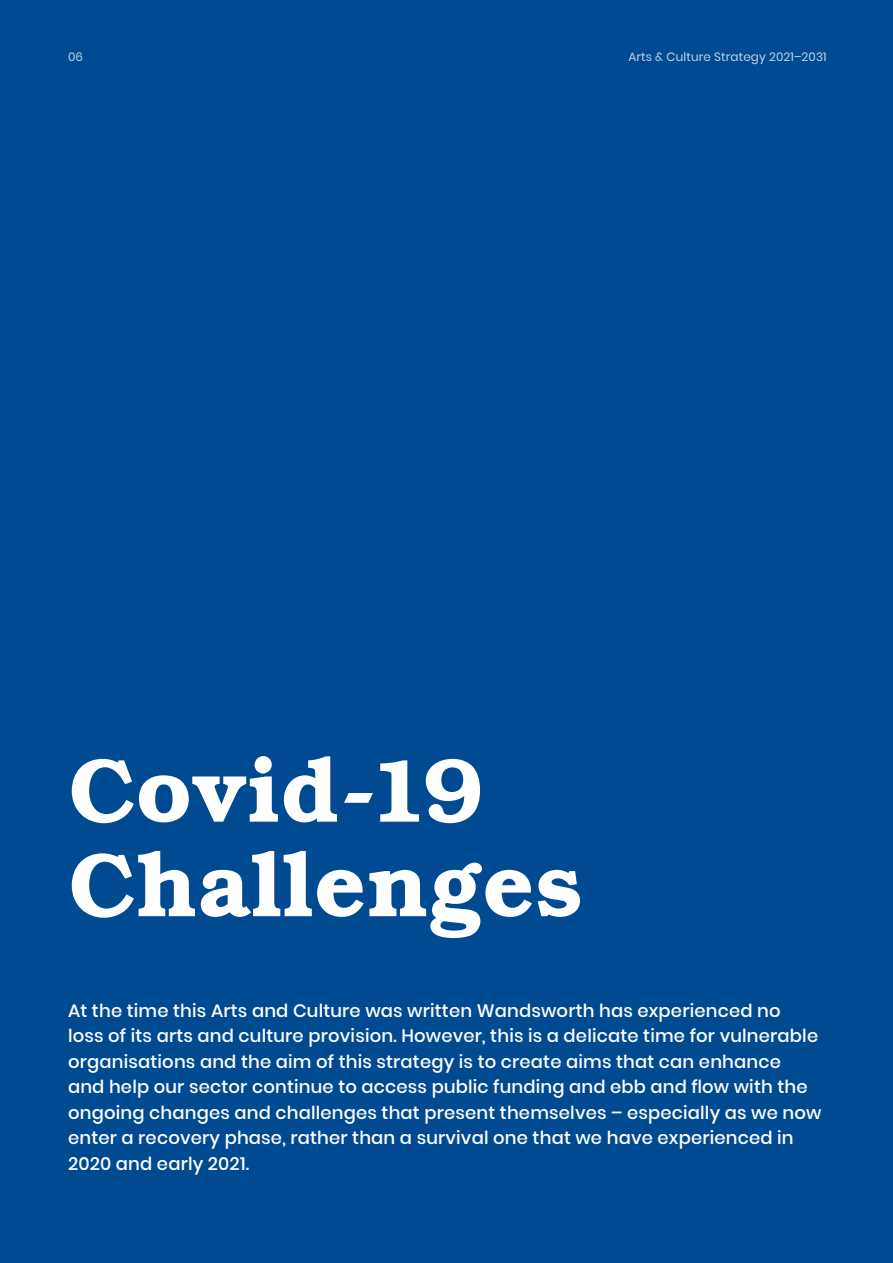
<style>
.page{position:relative;width:893px;height:1263px;background:#004a92}
.page>*{position:absolute;margin:0;border:0;box-sizing:border-box;transform-origin:0 0}
.t1{font:600 90px/94.5px "Bookman ITC Std";letter-spacing:.01em;color:#fff}
.t2{font:500 18px/25.5px "Poppins";letter-spacing:.01em;color:#fff}
.t3{font:12px "Poppins";letter-spacing:.01em;color:#fff}
</style>
<div class="page">
<p class="t3" style="left:68px;top:50px;width:16px">06</p>
<p class="t3" style="left:628px;top:50px;width:200px">Arts &amp; Culture Strategy 2021–2031</p>
<h1 class="t1" style="left:69px;top:747px;width:515px">Covid-19<br>Challenges</h1>
<p class="t2" style="left:68px;top:998px;width:755px">At the time this Arts and Culture was written Wandsworth has experienced no<br>loss of its arts and culture provision. However, this is a delicate time for vulnerable organisations and the aim of this strategy is to create aims that can enhance and help our sector continue to access public funding and ebb and flow with the ongoing changes and challenges that present themselves – especially as we now enter a recovery phase, rather than a survival one that we have experienced in 2020 and early 2021.</p>
</div>
